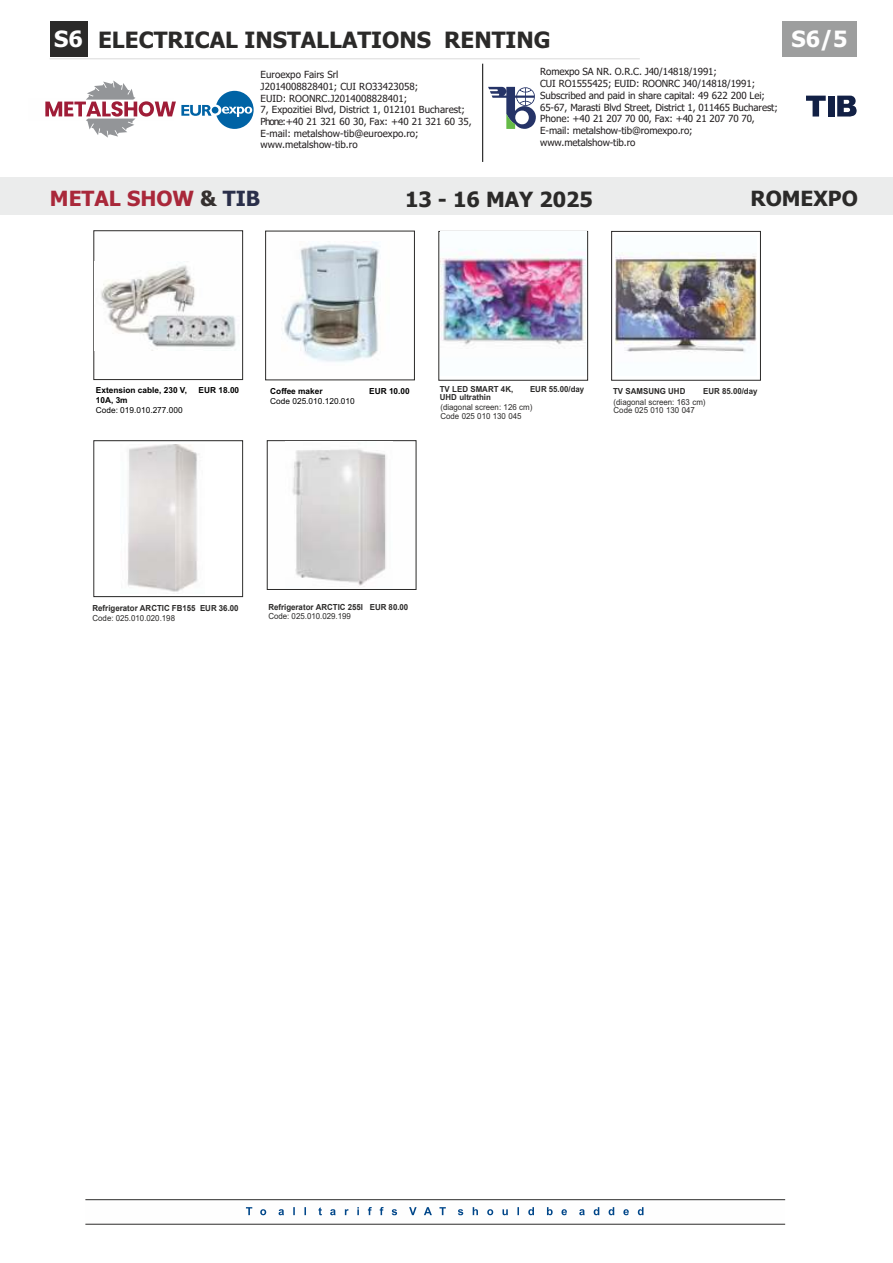
<style>
.page{position:relative;width:893px;height:1263px;background:#fff}
.page>*{position:absolute;margin:0;border:0;box-sizing:border-box;transform-origin:0 0}
.t1{font:700 22.5px "Tahoma";color:#2b2a29}
.t2{font:700 22.5px "Tahoma";color:#fefefe}
.t3{font:700 21px "Tahoma";color:#2b2a29}
.t4{font:700 21px "Tahoma";color:#a9283a}
.t5{font:9.75px/11.7px "Tahoma";letter-spacing:-.01em;color:#231f20}
.t6{font:8.25px/8.2px "Arial";color:#2b2a29;scale:.95 1}
.t7{font:700 8.25px "Arial";color:#2b2a29;scale:.95 1}
.t8{font:700 8.25px "Arial";color:#2b2a29;scale:.95 1}
.t9{font:700 8.25px "Arial";color:#000}
.t10{font:8.25px "Arial";color:#2b2a29;scale:.95 1}
.t11{font:8.25px "Arial";color:#000}
.s1{color:#fefefe}
.s2{color:#35302f}
.s3{color:#2a2f4a}
.s4{font-style:inherit}
</style>
<div class="page">
<svg style="left:50px;top:59px;width:589px;height:1px"></svg>
<div style="left:50px;top:22px;width:38px;height:35px;background:#2b2a29"></div>
<div style="left:782px;top:22px;width:74px;height:35px;background:#9d9e9e"></div>
<div style="left:0;top:177px;width:893px;height:38px;background:#ebecec"></div>
<div style="left:439px;top:231px;width:149px;height:149px;border:1px solid #2b2a29"></div>
<div style="left:611px;top:231px;width:150px;height:149px;border:1px solid #2b2a29"></div>
<div style="left:94px;top:440px;width:149px;height:157px;border:1px solid #2b2a29"></div>
<div style="left:267px;top:440px;width:149px;height:150px;border:1px solid #2b2a29"></div>
<div style="left:265px;top:231px;width:150px;height:149px;border:1px solid #2b2a29"></div>
<div style="left:94px;top:230px;width:149px;height:150px;border:1px solid #2b2a29"></div>
<img style="left:94px;top:262px;width:142px;height:89px">
<img style="left:282px;top:242px;width:98px;height:120px">
<img style="left:441px;top:232px;width:146px;height:143px">
<img style="left:616px;top:253px;width:140px;height:100px">
<img style="left:127px;top:444px;width:72px;height:148px">
<img style="left:292px;top:449px;width:94px;height:137px">
<hr style="left:85px;top:1199px;width:700px;height:1px;background:#2b2a29">
<hr style="left:85px;top:1224px;width:700px;height:1px;background:#2b2a29">
<svg style="left:246px;top:1207px;width:397px;height:8px"></svg>
<svg style="left:488px;top:87px;width:48px;height:42px"></svg>
<svg style="left:806px;top:96px;width:20px;height:21px"></svg>
<div style="left:828px;top:96px;width:7px;height:21px;background:#122045"></div>
<svg style="left:837px;top:96px;width:20px;height:21px"></svg>
<svg style="left:45px;top:80px;width:209px;height:58px"></svg>
<h1 class="t1" style="left:54px;top:30px;width:498px"><span class="s1">S6</span> ELECTRICAL INSTALLATIONS RENTING</h1>
<h1 class="t2" style="left:791px;top:30px;width:57px">S6/5</h1>
<p class="t5" style="left:261px;top:69px;width:213px">Euroexpo Fairs Srl<br>J2014008828401; CUI RO33423058;<br>EUID: ROONRC.J2014008828401;<br>7, Expozitiei Blvd, District 1, 012101 Bucharest; Phone:+40 21 321 60 30, Fax: +40 21 321 60 35, E-mail: metalshow-tib@euroexpo.ro; www.metalshow-tib.ro</p>
<p class="t5" style="left:540px;top:67px;width:239px">Romexpo SA NR. O.R.C. J40/14818/1991;<br>CUI RO1555425; EUID: ROONRC J40/14818/1991; Subscribed and paid in share capital: 49 622 200 Lei; 65-67, Marasti Blvd Street, District 1, 011465 Bucharest; Phone: +40 21 207 70 00, Fax: +40 21 207 70 70, E-mail: metalshow-tib@romexpo.ro; www.metalshow-tib.ro</p>
<h2 class="t4" style="left:50px;top:190px;width:212px">METAL SHOW <span class="s2">&amp;</span> <span class="s3">TIB</span></h2>
<h2 class="t3" style="left:405px;top:191px;width:189px">1<span class="s4">3</span> - 1<span class="s4">6</span> MAY 202<span class="s4">5</span></h2>
<h2 class="t3" style="left:750px;top:190px;width:109px">ROMEXPO</h2>
<p class="t9" style="left:96px;top:387px;width:93px">Extension cable, 230 V,</p>
<p class="t9" style="left:199px;top:387px;width:42px">EUR 18.00</p>
<p class="t9" style="left:96px;top:397px;width:33px">10A, 3m</p>
<p class="t11" style="left:96px;top:407px;width:88px">Code: 019.010.277.000</p>
<p class="t9" style="left:270px;top:388px;width:54px">Coffee maker</p>
<p class="t9" style="left:369px;top:388px;width:42px">EUR 10.00</p>
<p class="t11" style="left:270px;top:398px;width:86px">Code 025.010.120.010</p>
<p class="t7" style="left:440px;top:386px;width:79px">TV LED SMART 4K,</p>
<p class="t7" style="left:530px;top:386px;width:59px">EUR 55.00/day</p>
<p class="t7" style="left:440px;top:394px;width:55px">UHD ultrathin</p>
<p class="t6" style="left:440px;top:404px;width:98px">(diagonal screen: 126 cm)<br>Code 025 010 130 045</p>
<p class="t7" style="left:613px;top:388px;width:78px">TV SAMSUNG UHD</p>
<p class="t7" style="left:703px;top:388px;width:59px">EUR 85.00/day</p>
<p class="t6" style="left:614px;top:399px;width:98px">(diagonal screen: 163 cm)<br>Code 025 010 130 047</p>
<p class="t8" style="left:93px;top:603px;width:155px">Refrigerator ARCTIC FB155 EUR 36.00</p>
<p class="t10" style="left:93px;top:612px;width:88px">Code: 025.010.020.198</p>
<p class="t8" style="left:268px;top:601px;width:149px">Refrigerator ARCTIC 255l EUR 80.00</p>
<p class="t10" style="left:268px;top:611px;width:88px">Code: 025.010.029.199</p>
</div>
